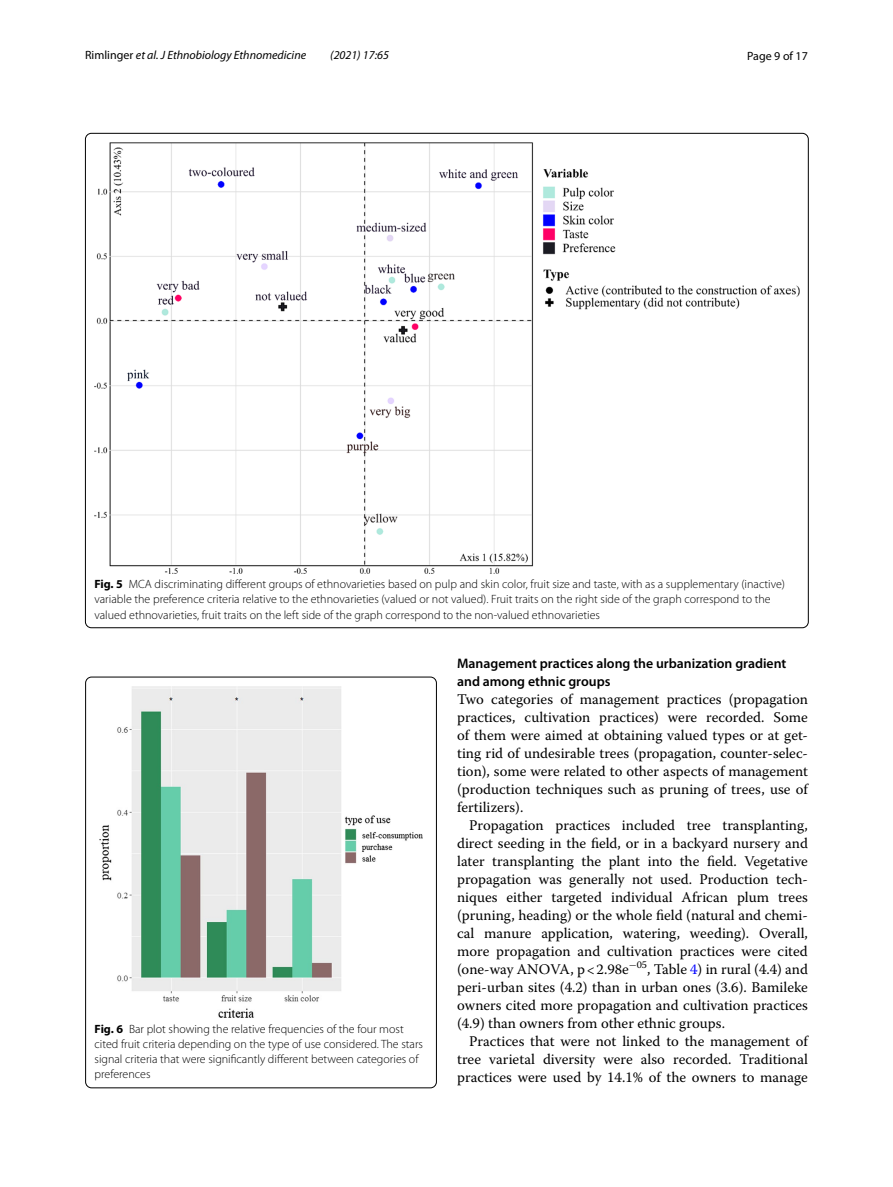
<style>
.page{position:relative;width:893px;height:1187px;background:#fff}
.page>*{position:absolute;margin:0;border:0;box-sizing:border-box;transform-origin:0 0}
.t1{font:14.7px/18px "Warnock Pro";color:#000;text-align:justify}
.t2{font:600 13.8px/18px "Myriad Pro";color:#000}
.t3{font:300 12px/15px "Myriad Pro";color:#000}
.t4{font:italic 12px "Myriad Pro";color:#000}
.t5{font:12px "Myriad Pro";color:#000}
.s1{font-style:normal}
.s2{font-weight:700}
.s3{color:#00f}
</style>
<div class="page">
<img style="left:95px;top:142px;width:704px;height:431px">
<img style="left:100px;top:686px;width:322px;height:331px">
<div style="left:85px;top:676px;width:352px;height:411px;border:1px solid #000;border-radius:6px"></div>
<p class="t4" style="left:85px;top:48px;width:223px"><span class="s1">Rimlinger</span> et al. J Ethnobiology Ethnomedicine</p>
<p class="t4" style="left:330px;top:48px;width:60px">(2021) 17:65</p>
<p class="t5" style="left:747px;top:48px;width:62px">Page 9 of 17</p>
<p class="t3" style="left:94px;top:577px;width:692px"><span class="s2">Fig. 5</span> MCA discriminating different groups of ethnovarieties based on pulp and skin color, fruit size and taste, with as a supplementary (inactive) variable the preference criteria relative to the ethnovarieties (valued or not valued). Fruit traits on the right side of the graph correspond to the valued ethnovarieties, fruit traits on the left side of the graph correspond to the non-valued ethnovarieties</p>
<p class="t3" style="left:95px;top:1021px;width:330px"><span class="s2">Fig. 6</span> Bar plot showing the relative frequencies of the four most cited fruit criteria depending on the type of use considered. The stars signal criteria that were significantly different between categories of preferences</p>
<p class="t2" style="left:457px;top:653px;width:331px">Management practices along the urbanization gradient and among ethnic groups</p>
<p class="t1" style="left:457px;top:689px;width:352px">Two categories of management practices (propagation practices, cultivation practices) were recorded. Some of them were aimed at obtaining valued types or at get&shy;ting rid of undesirable trees (propagation, counter-selec&shy;tion), some were related to other aspects of management (production techniques such as pruning of trees, use of fertilizers).</p>
<p class="t1" style="left:457px;top:815px;width:352px;text-indent:12px">Propagation practices included tree transplanting, direct seeding in the field, or in a backyard nursery and later transplanting the plant into the field. Vegetative propagation was generally not used. Production tech&shy;niques either targeted individual African plum trees (pruning, heading) or the whole field (natural and chemi&shy;cal manure application, watering, weeding). Overall, more propagation and cultivation practices were cited (one-way ANOVA, p&lt;2.98e<sup>−</sup><sup>05</sup>, Table <span class="s3">4</span>) in rural (4.4) and peri-urban sites (4.2) than in urban ones (3.6). Bamileke owners cited more propagation and cultivation practices (4.9) than owners from other ethnic groups.</p>
<p class="t1" style="left:457px;top:1031px;width:352px;text-indent:12px">Practices that were not linked to the management of tree varietal diversity were also recorded. Traditional practices were used by 14.1% of the owners to manage</p>
</div>
